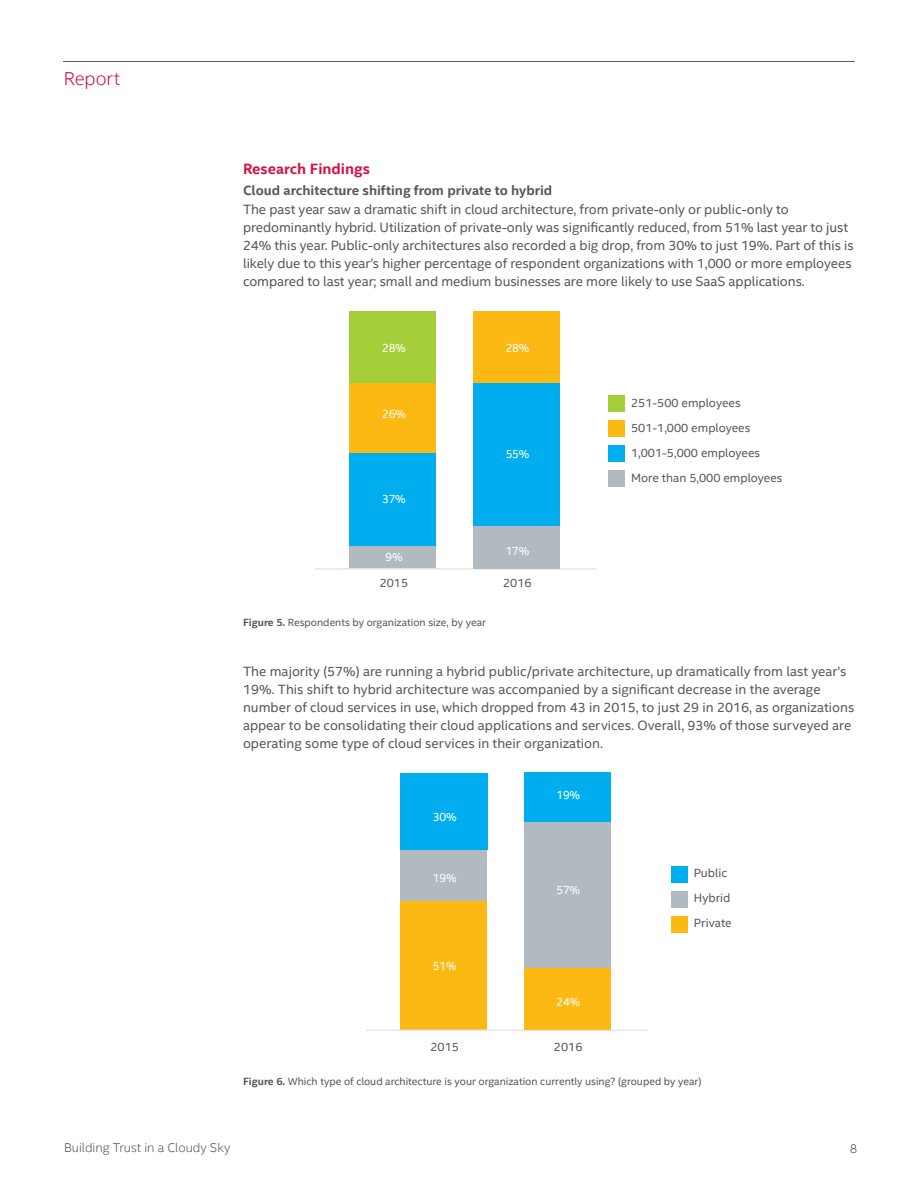
<style>
.page{position:relative;width:918px;height:1188px;background:#fff}
.page>*{position:absolute;margin:0;border:0;box-sizing:border-box;transform-origin:0 0}
.t1{font:300 18.75px "Intel Clear";color:#d31242}
.t2{font:700 15px "Intel Clear";color:#d31242}
.t3{font:13.5px/18px "Intel Clear";letter-spacing:-.005em;color:#58595b}
.t4{font:700 13.5px "Intel Clear";color:#58595b}
.t5{font:300 12.75px "Intel Clear";color:#58595b}
.t6{font:12px/25px "Intel Clear";color:#58595b}
.t7{font:12px "Intel Clear";letter-spacing:-.02em;color:#fff;scale:.95 1}
.t8{font:10.5px "Intel Clear";color:#58595b}
.s1{font-weight:700}
</style>
<div class="page">
<hr style="left:63px;top:61px;width:792px;height:1px;background:#58595b">
<div style="left:349px;top:546px;width:87px;height:23px;background:#b1bac0"></div>
<div style="left:349px;top:453px;width:87px;height:93px;background:#00aeef"></div>
<div style="left:349px;top:383px;width:87px;height:70px;background:#fdb913"></div>
<div style="left:349px;top:311px;width:87px;height:72px;background:#a6ce39"></div>
<hr style="left:316px;top:568px;width:281px;height:2px;background:#e6e7e8">
<div style="left:473px;top:525px;width:87px;height:44px;background:#b1bac0"></div>
<div style="left:473px;top:383px;width:87px;height:142px;background:#00aeef"></div>
<div style="left:473px;top:311px;width:87px;height:72px;background:#fdb913"></div>
<div style="left:609px;top:470px;width:16px;height:17px;background:#b1bac0"></div>
<div style="left:609px;top:445px;width:16px;height:17px;background:#00aeef"></div>
<div style="left:609px;top:420px;width:16px;height:17px;background:#fdb913"></div>
<div style="left:609px;top:395px;width:16px;height:17px;background:#a6ce39"></div>
<div style="left:400px;top:901px;width:87px;height:129px;background:#fdb913"></div>
<div style="left:400px;top:850px;width:87px;height:51px;background:#b1bac0"></div>
<div style="left:400px;top:773px;width:87px;height:77px;background:#00aeef"></div>
<hr style="left:366px;top:1030px;width:282px;height:1px;background:#e6e7e8">
<div style="left:524px;top:968px;width:87px;height:62px;background:#fdb913"></div>
<div style="left:524px;top:822px;width:87px;height:146px;background:#b1bac0"></div>
<div style="left:524px;top:773px;width:87px;height:49px;background:#00aeef"></div>
<div style="left:671px;top:916px;width:17px;height:17px;background:#fdb913"></div>
<div style="left:671px;top:891px;width:17px;height:17px;background:#b1bac0"></div>
<div style="left:671px;top:866px;width:17px;height:17px;background:#00aeef"></div>
<h1 class="t1" style="left:64px;top:67px;width:58px">Report</h1>
<p class="t2" style="left:243px;top:159px;width:129px">Research Findings</p>
<p class="t4" style="left:243px;top:182px;width:311px">Cloud architecture shifting from private to hybrid</p>
<p class="t3" style="left:243px;top:201px;width:612px">The past year saw a dramatic shift in cloud architecture, from private-only or public-only to predominantly hybrid. Utilization of private-only was significantly reduced, from 51% last year to just 24% this year. Public-only architectures also recorded a big drop, from 30% to just 19%. Part of this is likely due to this year’s higher percentage of respondent organizations with 1,000 or more employees compared to last year; small and medium businesses are more likely to use SaaS applications.</p>
<p class="t7" style="left:382px;top:341px;width:26px">28%</p>
<p class="t7" style="left:382px;top:407px;width:26px">26%</p>
<p class="t7" style="left:382px;top:492px;width:26px">37%</p>
<p class="t7" style="left:385px;top:549px;width:20px">9%</p>
<p class="t6" style="left:380px;top:571px;width:30px">2015</p>
<p class="t7" style="left:506px;top:341px;width:26px">28%</p>
<p class="t7" style="left:506px;top:447px;width:26px">55%</p>
<p class="t7" style="left:506px;top:543px;width:26px">17%</p>
<p class="t6" style="left:503px;top:571px;width:30px">2016</p>
<p class="t6" style="left:631px;top:390px;width:121px">251-500 employees<br>501-1,000 employees</p>
<p class="t6" style="left:631px;top:440px;width:131px">1,001-5,000 employees</p>
<p class="t6" style="left:631px;top:465px;width:153px">More than 5,000 employees</p>
<p class="t8" style="left:243px;top:616px;width:245px"><span class="s1">Figure 5.</span> Respondents by organization size, by year</p>
<p class="t3" style="left:243px;top:662px;width:613px">The majority (57%) are running a hybrid public/private architecture, up dramatically from last year’s 19%. This shift to hybrid architecture was accompanied by a significant decrease in the average number of cloud services in use, which dropped from 43 in 2015, to just 29 in 2016, as organizations appear to be consolidating their cloud applications and services. Overall, 93% of those surveyed are operating some type of cloud services in their organization.</p>
<p class="t7" style="left:433px;top:809px;width:26px">30%</p>
<p class="t7" style="left:433px;top:870px;width:26px">19%</p>
<p class="t7" style="left:433px;top:958px;width:26px">51%</p>
<p class="t6" style="left:430px;top:1034px;width:30px">2015</p>
<p class="t7" style="left:556px;top:788px;width:26px">19%</p>
<p class="t7" style="left:556px;top:883px;width:26px">57%</p>
<p class="t7" style="left:556px;top:994px;width:26px">24%</p>
<p class="t6" style="left:554px;top:1034px;width:30px">2016</p>
<p class="t6" style="left:694px;top:861px;width:35px">Public</p>
<p class="t6" style="left:694px;top:886px;width:38px">Hybrid</p>
<p class="t6" style="left:694px;top:911px;width:39px">Private</p>
<p class="t8" style="left:243px;top:1075px;width:460px"><span class="s1">Figure 6.</span> Which type of cloud architecture is your organization currently using? (grouped by year)</p>
<p class="t5" style="left:64px;top:1140px;width:168px">Building Trust in a Cloudy Sky</p>
<p class="t5" style="left:850px;top:1141px;width:9px">8</p>
</div>
